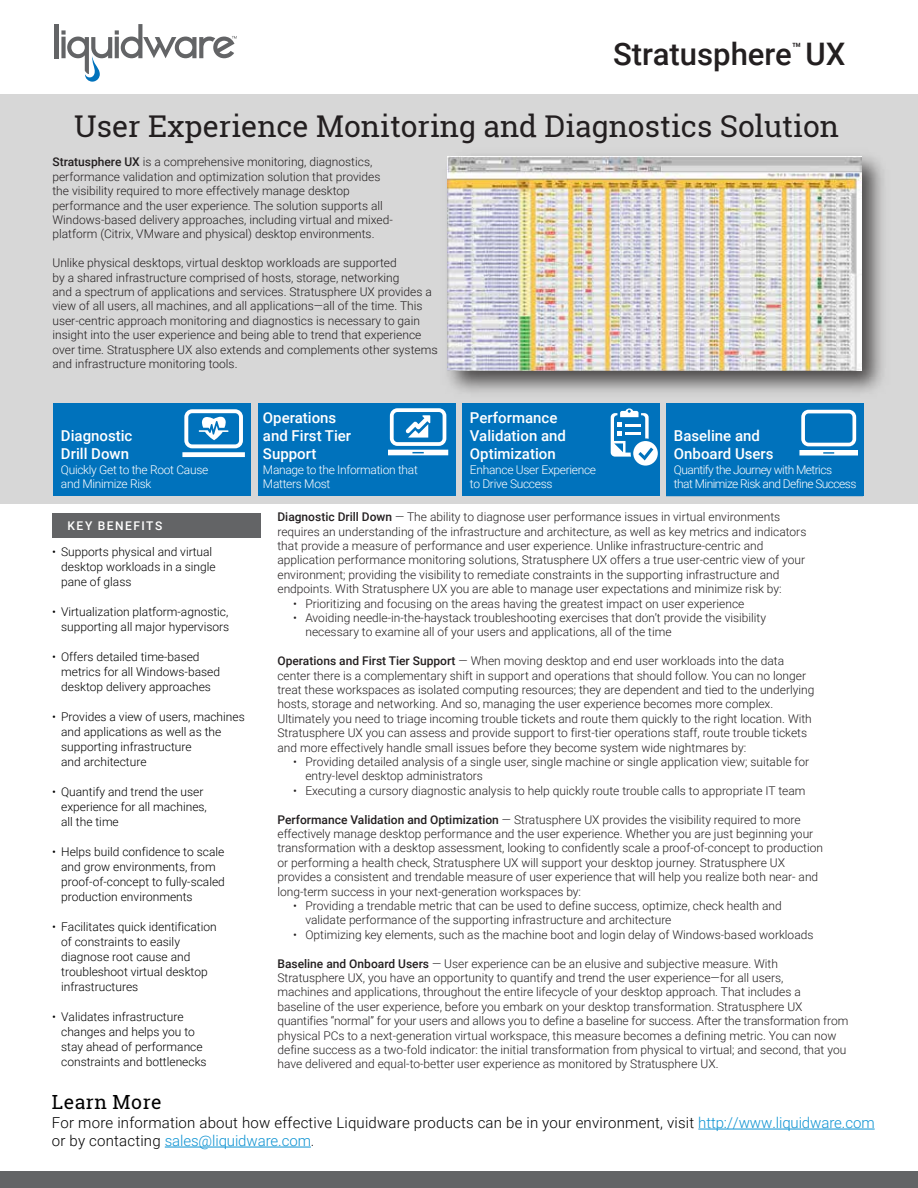
<style>
.page{position:relative;width:918px;height:1188px;background:#fff}
.page>*{position:absolute;margin:0;border:0;box-sizing:border-box;transform-origin:0 0}
.t1{font:500 31.05px "Roboto";color:#231f20}
.t2{font:30px "Roboto Slab";color:#231f20}
.t3{font:19.5px "Roboto Slab";letter-spacing:.025em;color:#010101}
.t4{font:300 15px/18px "Roboto";letter-spacing:.015em;color:#010101}
.t5{font:500 15px/18px "Roboto";color:#fff}
.t6{font:300 12px/14.4px "Roboto";color:#231f20}
.t7{font:300 12px/15px "Roboto";color:#010101}
.t8{font:300 12px/14.4px "Roboto";letter-spacing:-.025em;color:#fff}
.t9{font:300 12px/14.4px "Roboto";letter-spacing:-.045em;color:#fff}
.t10{font:500 12px "Roboto";letter-spacing:.125em;color:#fff}
.s1{font-weight:500}
.s2{color:#0e93d2}
.s3{color:#231f20}
</style>
<div class="page">
<div style="left:0;top:95px;width:918px;height:409px;background:#d7d7d7"></div>
<div style="left:0;top:1172px;width:918px;height:16px;background:#636466"></div>
<div style="left:54px;top:24px;width:5px;height:34px;background:#636466"></div>
<svg style="left:61px;top:24px;width:176px;height:58px"></svg>
<hr style="left:698px;top:1129px;width:177px;height:1px;background:#0e93d2">
<hr style="left:165px;top:1147px;width:146px;height:1px;background:#0e93d2">
<div style="left:53px;top:404px;width:198px;height:92px;background:#0072bc"></div>
<div style="left:258px;top:404px;width:198px;height:92px;background:#0072bc"></div>
<div style="left:462px;top:404px;width:198px;height:92px;background:#0072bc"></div>
<div style="left:52px;top:513px;width:209px;height:24px;background:#636466"></div>
<svg style="left:182px;top:409px;width:63px;height:48px"></svg>
<svg style="left:388px;top:408px;width:60px;height:47px"></svg>
<svg style="left:611px;top:408px;width:47px;height:58px"></svg>
<div style="left:666px;top:404px;width:197px;height:92px;background:#0072bc"></div>
<img style="left:436px;top:155px;width:448px;height:249px">
<img style="left:448px;top:156px;width:414px;height:214px">
<h1 class="t1" style="left:613px;top:32px;width:234px">Stratusphere<sup>™</sup> UX</h1>
<h2 class="t2" style="left:74px;top:105px;width:767px">User Experience Monitoring and Diagnostics Solution</h2>
<p class="t6" style="left:52px;top:155px;width:342px"><span class="s1">Stratusphere UX</span> is a comprehensive monitoring, diagnostics, performance validation and optimization solution that provides the visibility required to more effectively manage desktop performance and the user experience. The solution supports all Windows-based delivery approaches, including virtual and mixed&shy;platform (Citrix, VMware and physical) desktop environments.</p>
<p class="t6" style="left:52px;top:255px;width:387px">Unlike physical desktops, virtual desktop workloads are supported<br>by a shared infrastructure comprised of hosts, storage, networking<br>and a spectrum of applications and services. Stratusphere UX provides a view of all users, all machines, and all applications—all of the time. This user-centric approach monitoring and diagnostics is necessary to gain insight into the user experience and being able to trend that experience over time. Stratusphere UX also extends and complements other systems and infrastructure monitoring tools.</p>
<p class="t5" style="left:61px;top:426px;width:73px">Diagnostic<br>Drill Down</p>
<p class="t8" style="left:61px;top:462px;width:149px">Quickly Get to the Root Cause and Minimize Risk</p>
<p class="t5" style="left:263px;top:408px;width:90px">Operations and First Tier<br>Support</p>
<p class="t8" style="left:263px;top:462px;width:156px">Manage to the Information that<br>Matters Most</p>
<p class="t5" style="left:470px;top:408px;width:98px">Performance<br>Validation and<br>Optimization</p>
<p class="t8" style="left:470px;top:462px;width:128px">Enhance User Experience to Drive Success</p>
<p class="t5" style="left:674px;top:426px;width:101px">Baseline and<br>Onboard Users</p>
<p class="t9" style="left:674px;top:462px;width:184px">Quantify the Journey with Metrics<br>that Minimize Risk and Define Success</p>
<p class="t10" style="left:68px;top:517px;width:96px">KEY BENEFITS</p>
<p class="t6" style="left:277px;top:509px;width:530px"><span class="s1">Diagnostic Drill Down</span> — The ability to diagnose user performance issues in virtual environments requires an understanding of the infrastructure and architecture, as well as key metrics and indicators that provide a measure of performance and user experience. Unlike infrastructure-centric and application performance monitoring solutions, Stratusphere UX offers a true user-centric view of your environment; providing the visibility to remediate constraints in the supporting infrastructure and endpoints. With Stratusphere UX you are able to manage user expectations and minimize risk by:</p>
<p class="t6" style="left:293px;top:596px;width:453px">• Prioritizing and focusing on the areas having the greatest impact on user experience</p>
<p class="t6" style="left:305px;top:610px;width:462px;text-indent:-12px">• Avoiding needle-in-the-haystack troubleshooting exercises that don’t provide the visibility necessary to examine all of your users and applications, all of the time</p>
<p class="t6" style="left:277px;top:653px;width:539px"><span class="s1">Operations and First Tier Support</span> — When moving desktop and end user workloads into the data center there is a complementary shift in support and operations that should follow. You can no longer treat these workspaces as isolated computing resources; they are dependent and tied to the underlying hosts, storage and networking. And so, managing the user experience becomes more complex.<br>Ultimately you need to triage incoming trouble tickets and route them quickly to the right location. With Stratusphere UX you can assess and provide support to first-tier operations staff, route trouble tickets and more effectively handle small issues before they become system wide nightmares by:</p>
<p class="t6" style="left:305px;top:754px;width:505px;text-indent:-12px">• Providing detailed analysis of a single user, single machine or single application view; suitable for entry-level desktop administrators</p>
<p class="t6" style="left:293px;top:783px;width:514px">• Executing a cursory diagnostic analysis to help quickly route trouble calls to appropriate IT team</p>
<p class="t6" style="left:277px;top:812px;width:547px"><span class="s1">Performance Validation and Optimization</span> — Stratusphere UX provides the visibility required to more effectively manage desktop performance and the user experience. Whether you are just beginning your transformation with a desktop assessment, looking to confidently scale a proof-of-concept to production or performing a health check, Stratusphere UX will support your desktop journey. Stratusphere UX provides a consistent and trendable measure of user experience that will help you realize both near- and long-term success in your next-generation workspaces by:</p>
<p class="t6" style="left:305px;top:898px;width:478px;text-indent:-12px">• Providing a trendable metric that can be used to define success, optimize, check health and validate performance of the supporting infrastructure and architecture</p>
<p class="t6" style="left:293px;top:927px;width:522px">• Optimizing key elements, such as the machine boot and login delay of Windows-based workloads</p>
<p class="t6" style="left:277px;top:956px;width:572px"><span class="s1">Baseline and Onboard Users</span> — User experience can be an elusive and subjective measure. With<br>Stratusphere UX, you have an opportunity to quantify and trend the user experience—for all users,<br>machines and applications, throughout the entire lifecycle of your desktop approach. That includes a<br>baseline of the user experience, before you embark on your desktop transformation. Stratusphere UX quantifies “normal” for your users and allows you to define a baseline for success. After the transformation from physical PCs to a next-generation virtual workspace, this measure becomes a defining metric. You can now define success as a two-fold indicator: the initial transformation from physical to virtual; and second, that you have delivered and equal-to-better user experience as monitored by Stratusphere UX.</p>
<p class="t7" style="left:61px;top:544px;width:156px;text-indent:-9px">• Supports physical and virtual desktop workloads in a single pane of glass</p>
<p class="t7" style="left:52px;top:604px;width:179px;text-align:right">• Virtualization platform-agnostic, supporting all major hypervisors</p>
<p class="t7" style="left:61px;top:649px;width:160px;text-indent:-9px">• Offers detailed time-based metrics for all Windows-based desktop delivery approaches</p>
<p class="t7" style="left:61px;top:709px;width:185px;text-indent:-9px">• Provides a view of users, machines and applications as well as the supporting infrastructure<br>and architecture</p>
<p class="t7" style="left:61px;top:784px;width:147px;text-indent:-9px">• Quantify and trend the user experience for all machines, all the time</p>
<p class="t7" style="left:61px;top:844px;width:165px;text-indent:-9px">• Helps build confidence to scale and grow environments, from proof-of-concept to fully-scaled production environments</p>
<p class="t7" style="left:61px;top:919px;width:157px;text-indent:-9px">• Facilitates quick identification of constraints to easily diagnose root cause and troubleshoot virtual desktop infrastructures</p>
<p class="t7" style="left:61px;top:1009px;width:147px;text-indent:-9px">• Validates infrastructure changes and helps you to stay ahead of performance constraints and bottlenecks</p>
<h3 class="t3" style="left:52px;top:1089px;width:111px">Learn More</h3>
<p class="t4" style="left:52px;top:1113px;width:824px">For more information about how effective Liquidware products can be in your environment, visit <span class="s2">http://www.liquidware.com </span>or by contacting <span class="s2">sales@liquidware.com</span><span class="s3">.</span></p>
</div>
